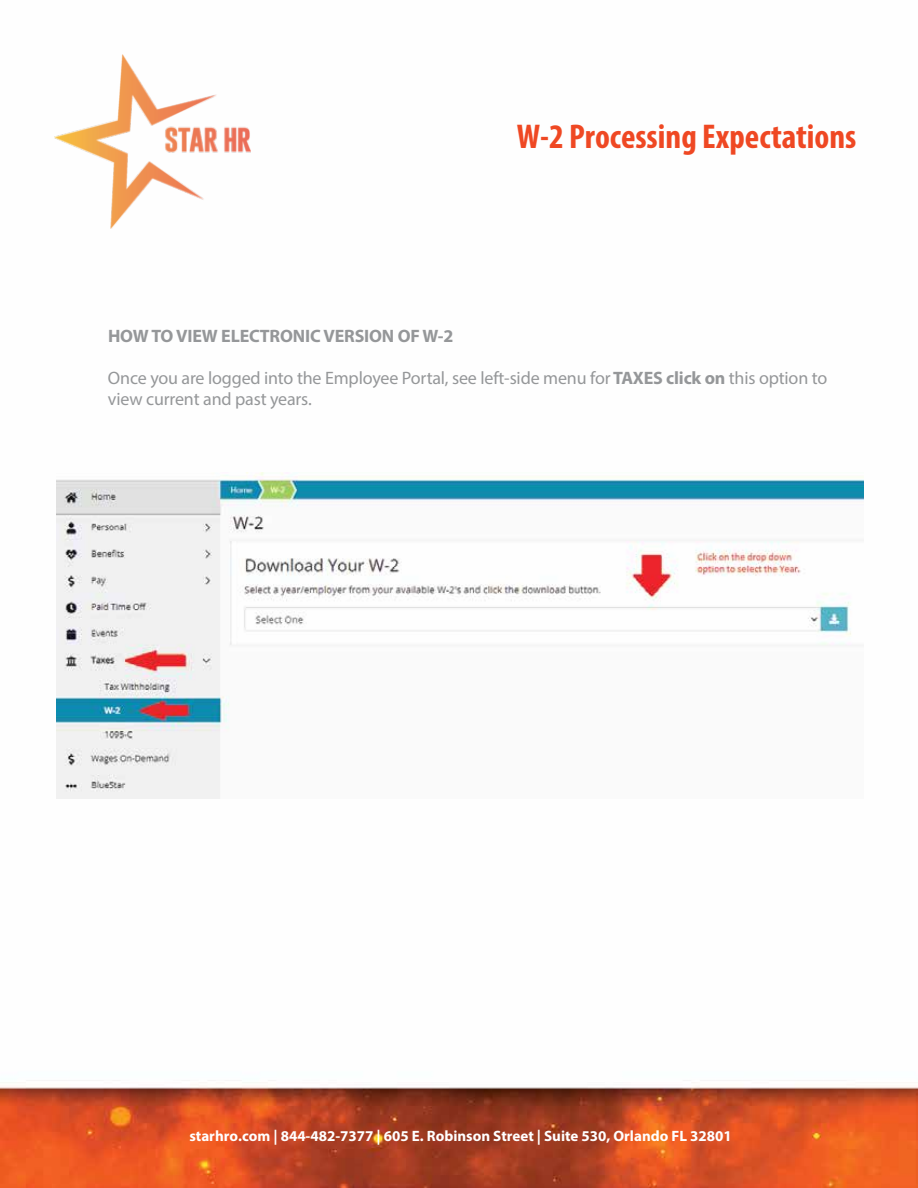
<style>
.page{position:relative;width:918px;height:1188px;background:#fff}
.page>*{position:absolute;margin:0;border:0;box-sizing:border-box;transform-origin:0 0}
.t1{font:700 condensed 34.5px "Myriad Pro";color:#ef4823}
.t2{font:18px/21px "Myriad Pro";letter-spacing:-.01em;color:#959799}
.t3{font:700 18px "Myriad Pro";letter-spacing:-.01em;color:#959799}
.t4{font:700 15px "Myriad Pro";color:#fff}
.s1{font-weight:700}
</style>
<div class="page">
<img style="left:0;top:798px;width:918px;height:390px">
<img style="left:54px;top:54px;width:197px;height:175px">
<img style="left:56px;top:472px;width:808px;height:326px">
<h1 class="t1" style="left:517px;top:115px;width:341px">W-2 Processing Expectations</h1>
<p class="t3" style="left:108px;top:324px;width:347px">HOWTO VIEW ELECTRONIC VERSION OFW-2</p>
<p class="t2" style="left:108px;top:367px;width:721px">Once you are logged into the Employee Portal, see left-side menu for <span class="s1">TAXES click on</span> this option to view current and past years.</p>
<p class="t4" style="left:189px;top:1126px;width:544px">starhro.com | 844-482-7377 | 605 E. Robinson Street | Suite 530, Orlando FL 32801</p>
</div>
